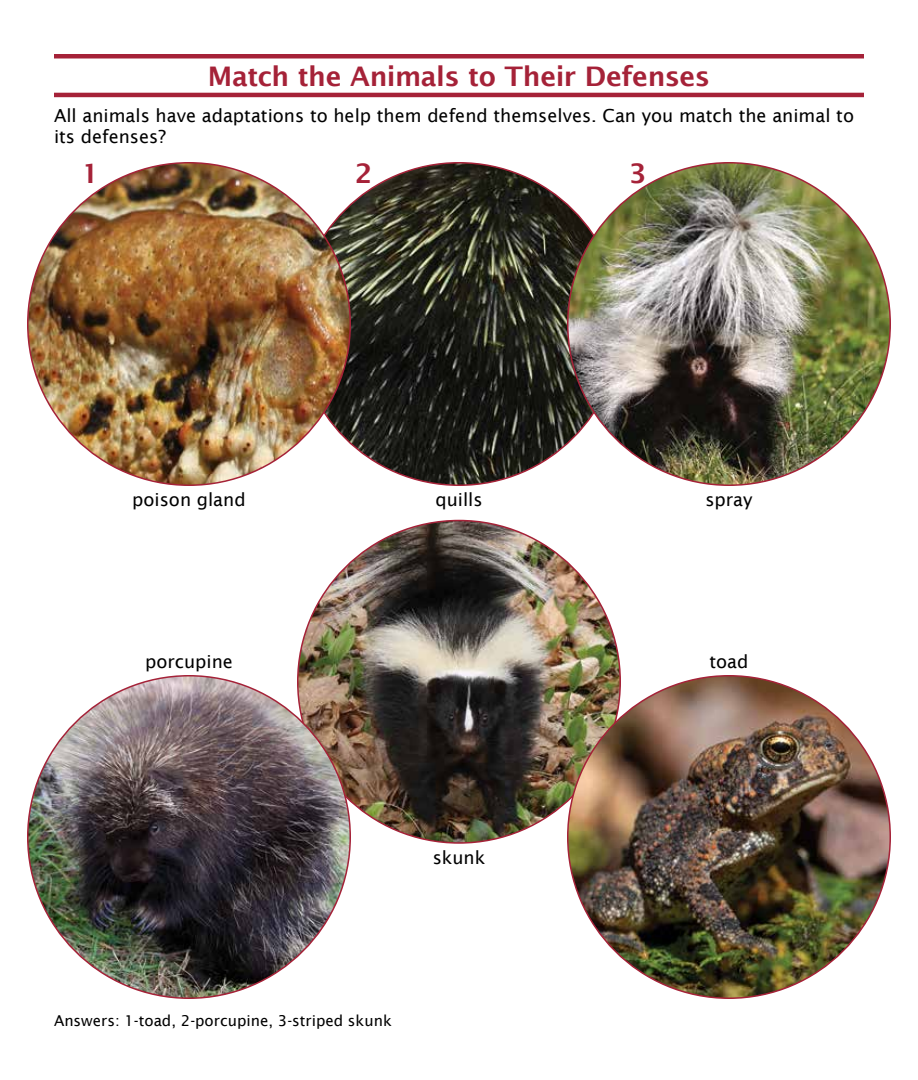
<style>
.page{position:relative;width:918px;height:1080px;background:#fff}
.page>*{position:absolute;margin:0;border:0;box-sizing:border-box;transform-origin:0 0}
.t1{font:600 27px "Lucida Sans";letter-spacing:-.02em;color:#a52238}
.t2{font:18px/21.6px "Lucida Sans";color:#000}
.t3{font:15px "Lucida Sans";color:#000}
</style>
<div class="page">
<img style="left:298px;top:520px;width:322px;height:323px;border-radius:161px">
<img style="left:28px;top:676px;width:322px;height:322px;border-radius:161px">
<img style="left:568px;top:676px;width:322px;height:322px;border-radius:161px">
<img style="left:298px;top:163px;width:322px;height:322px;border-radius:161px">
<img style="left:28px;top:163px;width:322px;height:322px;border-radius:161px">
<img style="left:568px;top:163px;width:322px;height:322px;border-radius:161px">
<hr style="left:54px;top:93px;width:810px;height:4px;background:#a52238">
<hr style="left:54px;top:54px;width:810px;height:4px;background:#a52238">
<h1 class="t1" style="left:208px;top:61px;width:504px">Match the Animals to Their Defenses</h1>
<p class="t2" style="left:54px;top:105px;width:802px">All animals have adaptations to help them defend themselves. Can you match the animal to its defenses?</p>
<h1 class="t1" style="left:82px;top:158px;width:19px">1</h1>
<h1 class="t1" style="left:355px;top:158px;width:19px">2</h1>
<h1 class="t1" style="left:629px;top:158px;width:19px">3</h1>
<p class="t2" style="left:132px;top:489px;width:115px">poison gland</p>
<p class="t2" style="left:435px;top:489px;width:49px">quills</p>
<p class="t2" style="left:705px;top:489px;width:49px">spray</p>
<p class="t2" style="left:145px;top:651px;width:89px">porcupine</p>
<p class="t2" style="left:433px;top:847px;width:54px">skunk</p>
<p class="t3" style="left:54px;top:1012px;width:339px">Answers: 1-toad, 2-porcupine, 3-striped skunk</p>
<p class="t2" style="left:709px;top:651px;width:41px">toad</p>
</div>
